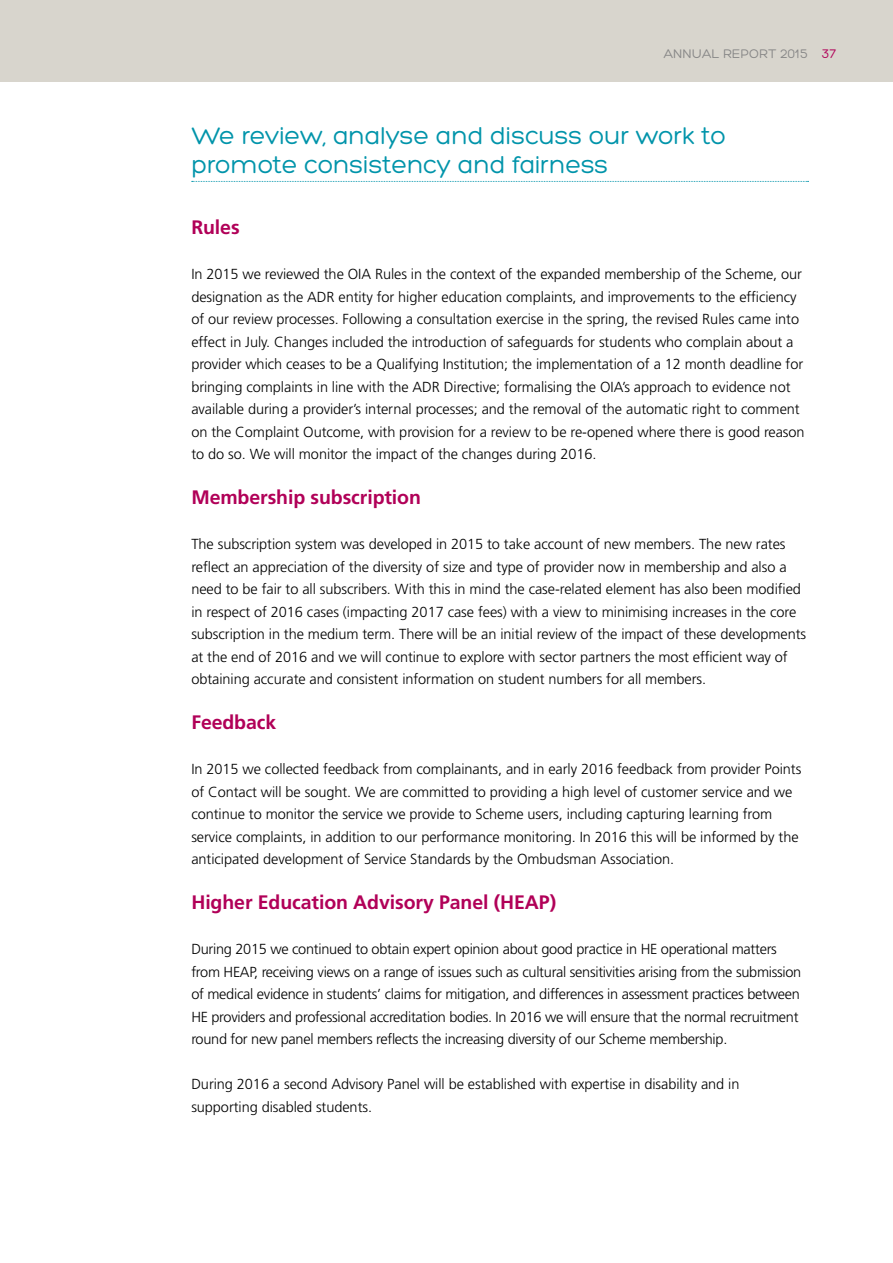
<style>
.page{position:relative;width:893px;height:1263px;background:#fff}
.page>*{position:absolute;margin:0;border:0;box-sizing:border-box;transform-origin:0 0}
.t1{font:25.5px/28.5px "Hero";letter-spacing:-.005em;color:#0094aa}
.t2{font:700 19.5px "Frutiger";letter-spacing:-.005em;color:#b10058}
.t3{font:300 14.55px/22.5px "Frutiger";letter-spacing:-.005em;color:#000}
.t4{font:13.5px "Hero";color:#878787}
.s1{color:#b10058}
</style>
<div class="page">
<div style="left:0;top:0;width:893px;height:81px;background:#d8d5cd"></div>
<svg style="left:192px;top:181px;width:616px;height:1px"></svg>
<p class="t4" style="left:664px;top:47px;width:174px">ANNUAL REPORT 2015 <span class="s1">37</span></p>
<h1 class="t1" style="left:191px;top:122px;width:536px">We review, analyse and discuss our work to promote consistency and fairness</h1>
<h2 class="t2" style="left:191px;top:216px;width:50px">Rules</h2>
<p class="t3" style="left:191px;top:263px;width:615px">In 2015 we reviewed the OIA Rules in the context of the expanded membership of the Scheme, our designation as the ADR entity for higher education complaints, and improvements to the efficiency of our review processes. Following a consultation exercise in the spring, the revised Rules came into effect in July. Changes included the introduction of safeguards for students who complain about a provider which ceases to be a Qualifying Institution; the implementation of a 12 month deadline for bringing complaints in line with the ADR Directive; formalising the OIA’s approach to evidence not available during a provider’s internal processes; and the removal of the automatic right to comment on the Complaint Outcome, with provision for a review to be re-opened where there is good reason to do so. We will monitor the impact of the changes during 2016.</p>
<h2 class="t2" style="left:191px;top:486px;width:231px">Membership subscription</h2>
<p class="t3" style="left:191px;top:533px;width:616px">The subscription system was developed in 2015 to take account of new members. The new rates reflect an appreciation of the diversity of size and type of provider now in membership and also a need to be fair to all subscribers. With this in mind the case-related element has also been modified in respect of 2016 cases (impacting 2017 case fees) with a view to minimising increases in the core subscription in the medium term. There will be an initial review of the impact of these developments at the end of 2016 and we will continue to explore with sector partners the most efficient way of obtaining accurate and consistent information on student numbers for all members.</p>
<h2 class="t2" style="left:191px;top:711px;width:86px">Feedback</h2>
<p class="t3" style="left:191px;top:758px;width:611px">In 2015 we collected feedback from complainants, and in early 2016 feedback from provider Points of Contact will be sought. We are committed to providing a high level of customer service and we continue to monitor the service we provide to Scheme users, including capturing learning from service complaints, in addition to our performance monitoring. In 2016 this will be informed by the anticipated development of Service Standards by the Ombudsman Association.</p>
<h2 class="t2" style="left:191px;top:891px;width:366px">Higher Education Advisory Panel (HEAP)</h2>
<p class="t3" style="left:191px;top:938px;width:611px">During 2015 we continued to obtain expert opinion about good practice in HE operational matters from HEAP, receiving views on a range of issues such as cultural sensitivities arising from the submission of medical evidence in students’ claims for mitigation, and differences in assessment practices between HE providers and professional accreditation bodies. In 2016 we will ensure that the normal recruitment round for new panel members reflects the increasing diversity of our Scheme membership.</p>
<p class="t3" style="left:191px;top:1073px;width:550px">During 2016 a second Advisory Panel will be established with expertise in disability and in supporting disabled students.</p>
</div>
